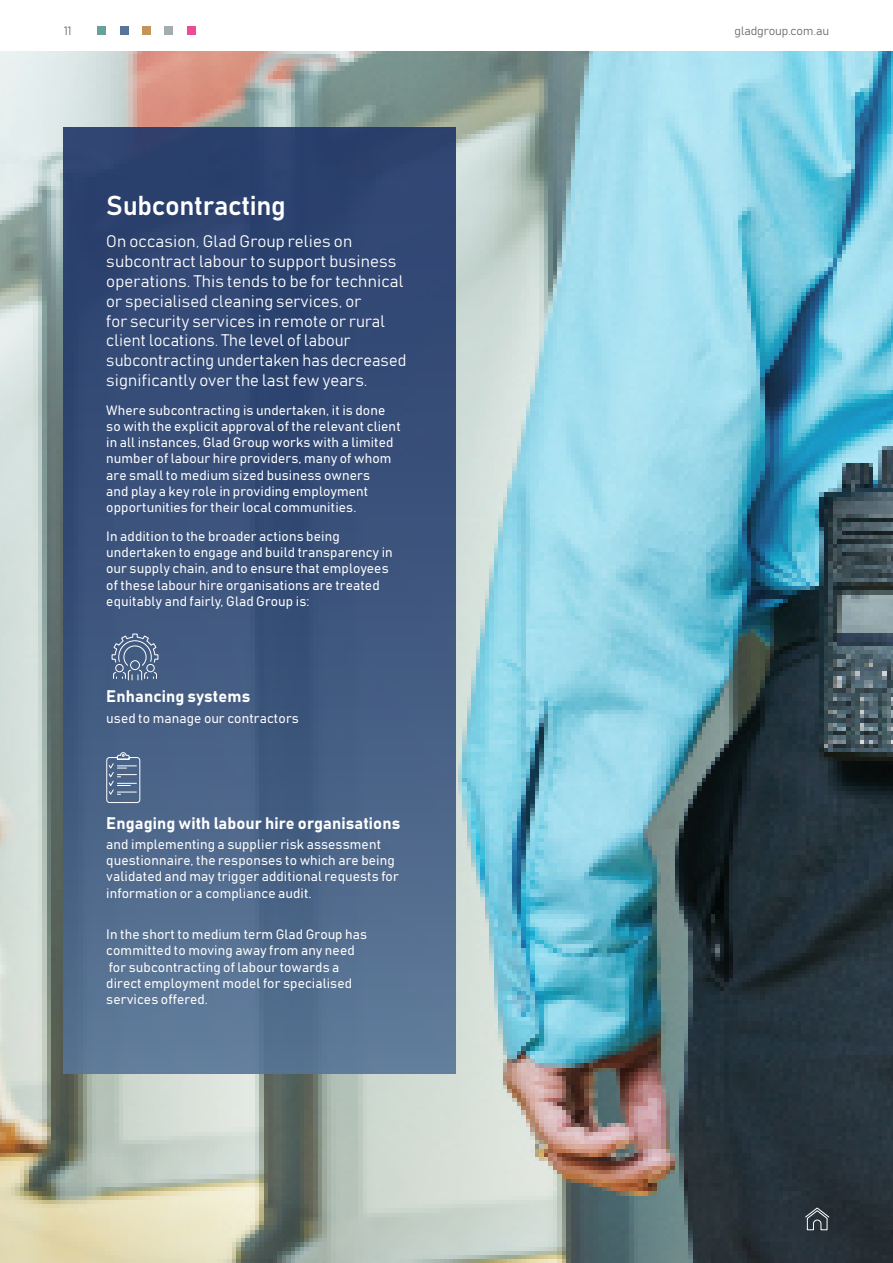
<style>
.page{position:relative;width:893px;height:1263px;background:#fff}
.page>*{position:absolute;margin:0;border:0;box-sizing:border-box;transform-origin:0 0}
.t1{font:27px "Bahnschrift";letter-spacing:-.01em;color:#fff}
.t2{font:16.5px/19.8px "Bahnschrift";letter-spacing:.01em;color:#fff}
.t3{font:13.5px/16.2px "Bahnschrift";letter-spacing:.01em;color:#fff}
.t4{font:12px "Bahnschrift";color:#686d70}
</style>
<div class="page">
<div style="left:142px;top:26px;width:9px;height:9px;background:#c39558"></div>
<div style="left:164px;top:26px;width:9px;height:9px;background:#a3acb0"></div>
<div style="left:187px;top:26px;width:9px;height:9px;background:#ee4a98"></div>
<div style="left:97px;top:26px;width:9px;height:9px;background:#68a09a"></div>
<div style="left:120px;top:26px;width:8px;height:9px;background:#577597"></div>
<img style="left:0;top:51px;width:893px;height:1212px">
<div style="left:64px;top:128px;width:391px;height:945px;background:linear-gradient(to bottom,#263b6a,#5a7595)"></div>
<svg style="left:111px;top:633px;width:48px;height:48px;background:#607595"></svg>
<svg style="left:106px;top:752px;width:35px;height:51px;background:#6a7f9d"></svg>
<svg style="left:804px;top:1207px;width:26px;height:23px"></svg>
<p class="t4" style="left:64px;top:23px;width:9px">11</p>
<p class="t4" style="left:735px;top:23px;width:96px">gladgroup.com.au</p>
<h1 class="t1" style="left:106px;top:188px;width:181px">Subcontracting</h1>
<p class="t2" style="left:106px;top:231px;width:301px">On occasion, Glad Group relies on subcontract labour to support business operations. This tends to be for technical or specialised cleaning services, or<br>for security services in remote or rural client locations. The level of labour subcontracting undertaken has decreased significantly over the last few years.</p>
<p class="t3" style="left:106px;top:402px;width:296px">Where subcontracting is undertaken, it is done so with the explicit approval of the relevant client in all instances, Glad Group works with a limited number of labour hire providers, many of whom are small to medium sized business owners<br>and play a key role in providing employment opportunities for their local communities.</p>
<p class="t3" style="left:106px;top:528px;width:288px">In addition to the broader actions being undertaken to engage and build transparency in our supply chain, and to ensure that employees of these labour hire organisations are treated equitably and fairly, Glad Group is:</p>
<p class="t2" style="left:106px;top:686px;width:146px">Enhancing systems</p>
<p class="t3" style="left:106px;top:710px;width:194px">used to manage our contractors</p>
<p class="t2" style="left:106px;top:812px;width:296px">Engaging with labour hire organisations</p>
<p class="t3" style="left:106px;top:836px;width:294px">and implementing a supplier risk assessment questionnaire, the responses to which are being validated and may trigger additional requests for information or a compliance audit.</p>
<p class="t3" style="left:106px;top:926px;width:262px">In the short to medium term Glad Group has committed to moving away from any need for subcontracting of labour towards a direct employment model for specialised services offered.</p>
</div>
